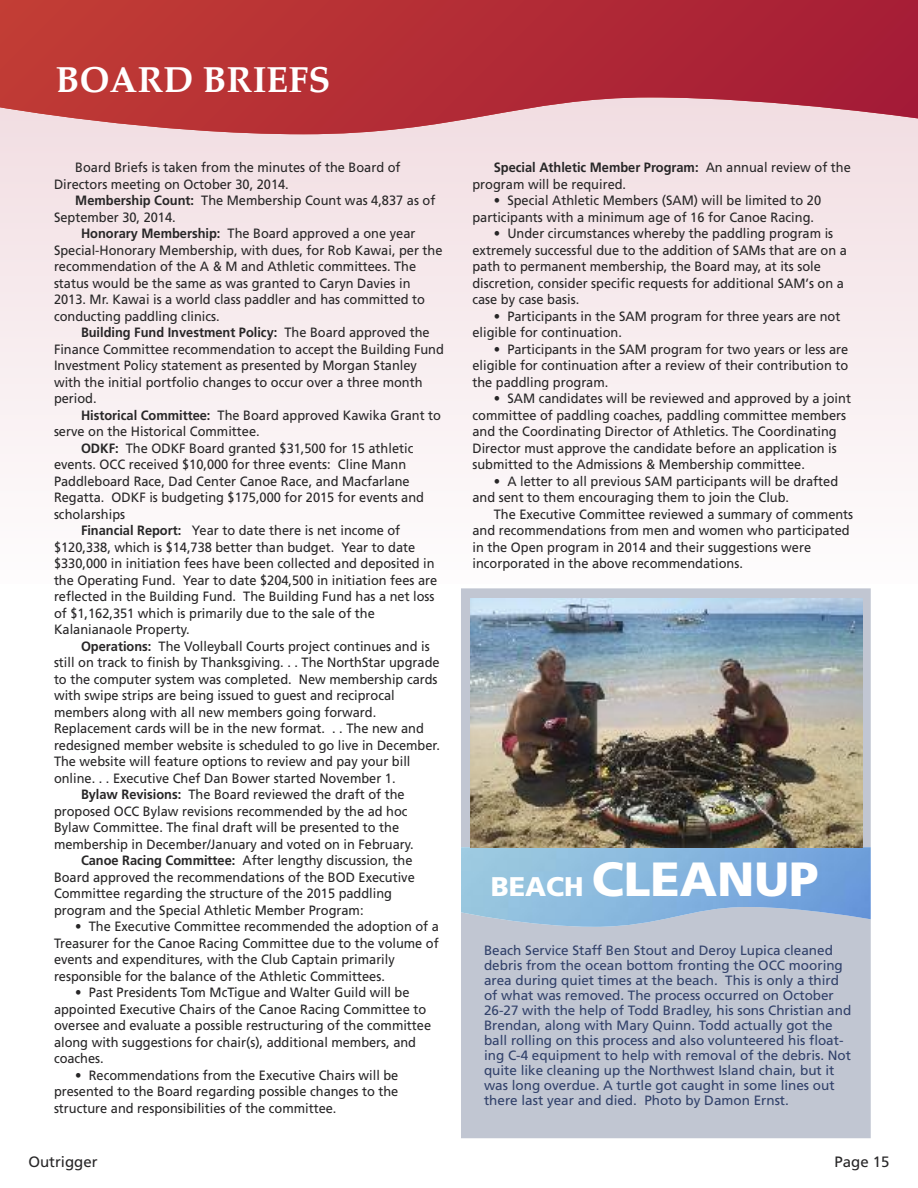
<style>
.page{position:relative;width:918px;height:1188px;background:#fff}
.page>*{position:absolute;margin:0;border:0;box-sizing:border-box;transform-origin:0 0}
.t1{font:900 48px "Frutiger";color:#fff}
.t2{font:700 36px "Palatino";color:#fff}
.t3{font:15px "Frutiger";color:#272627}
.t4{font:13.5px/16.5px "Frutiger";color:#272627;scale:.95 1}
.t5{font:13.5px/15px "Frutiger";color:#31416a}
.s1{font-weight:700}
.s2{font-size:27px}
</style>
<div class="page">
<div style="left:0;top:87px;width:918px;height:496px;background:linear-gradient(to bottom,#f1dce1,#fefcfd)"></div>
<svg style="left:0;top:0;width:918px;height:134px"></svg>
<div style="left:461px;top:588px;width:410px;height:550px;background:#c1c6d2"></div>
<img style="left:461px;top:847px;width:410px;height:80px">
<img style="left:470px;top:598px;width:392px;height:250px">
<h2 class="t2" style="left:55px;top:62px;width:277px">BOARD BRIEFS</h2>
<p class="t4" style="left:54px;top:160px;width:366px;text-indent:21px">Board Briefs is taken from the minutes of the Board of<br>Directors meeting on October 30, 2014.</p>
<p class="t4" style="left:54px;top:193px;width:403px;text-indent:21px"><span class="s1">Membership Count:</span> The Membership Count was 4,837 as of<br>September 30, 2014.</p>
<p class="t4" style="left:54px;top:226px;width:410px;text-indent:27px"><span class="s1">Honorary Membership:</span> The Board approved a one year Special-Honorary Membership, with dues, for Rob Kawai, per the recommendation of the A &amp; M and Athletic committees. The status would be the same as was granted to Caryn Davies in 2013. Mr. Kawai is a world class paddler and has committed to conducting paddling clinics.</p>
<p class="t4" style="left:54px;top:325px;width:412px;text-indent:27px"><span class="s1">Building Fund Investment Policy:</span> The Board approved the Finance Committee recommendation to accept the Building Fund Investment Policy statement as presented by Morgan Stanley with the initial portfolio changes to occur over a three month period.</p>
<p class="t4" style="left:81px;top:408px;width:381px"><span class="s1">Historical Committee:</span> The Board approved Kawika Grant to</p>
<p class="t4" style="left:54px;top:424px;width:218px">serve on the Historical Committee.</p>
<p class="t4" style="left:81px;top:441px;width:351px"><span class="s1">ODKF:</span> The ODKF Board granted $31,500 for 15 athletic</p>
<p class="t4" style="left:54px;top:457px;width:372px">events. OCC received $10,000 for three events: Cline Mann</p>
<p class="t4" style="left:54px;top:474px;width:376px">Paddleboard Race, Dad Center Canoe Race, and Macfarlane</p>
<p class="t4" style="left:54px;top:490px;width:391px">Regatta. ODKF is budgeting $175,000 for 2015 for events and</p>
<p class="t4" style="left:54px;top:507px;width:76px">scholarships</p>
<p class="t4" style="left:81px;top:523px;width:338px"><span class="s1">Financial Report:</span> Year to date there is net income of</p>
<p class="t4" style="left:54px;top:540px;width:382px">$120,338, which is $14,738 better than budget. Year to date</p>
<p class="t4" style="left:54px;top:556px;width:402px">$330,000 in initiation fees have been collected and deposited in</p>
<p class="t4" style="left:54px;top:573px;width:405px">the Operating Fund. Year to date $204,500 in initiation fees are</p>
<p class="t4" style="left:54px;top:589px;width:402px">reflected in the Building Fund. The Building Fund has a net loss</p>
<p class="t4" style="left:54px;top:606px;width:339px">of $1,162,351 which is primarily due to the sale of the</p>
<p class="t4" style="left:54px;top:622px;width:144px">Kalanianaole Property.</p>
<p class="t4" style="left:81px;top:639px;width:369px"><span class="s1">Operations:</span> The Volleyball Courts project continues and is</p>
<p class="t4" style="left:54px;top:655px;width:407px">still on track to finish by Thanksgiving. . . The NorthStar upgrade</p>
<p class="t4" style="left:54px;top:672px;width:405px">to the computer system was completed. New membership cards</p>
<p class="t4" style="left:54px;top:688px;width:360px">with swipe strips are being issued to guest and reciprocal</p>
<p class="t4" style="left:54px;top:705px;width:341px">members along with all new members going forward.</p>
<p class="t4" style="left:54px;top:721px;width:391px">Replacement cards will be in the new format. . . The new and</p>
<p class="t4" style="left:54px;top:738px;width:408px">redesigned member website is scheduled to go live in December.</p>
<p class="t4" style="left:54px;top:754px;width:377px">The website will feature options to review and pay your bill</p>
<p class="t4" style="left:54px;top:771px;width:361px">online. . . Executive Chef Dan Bower started November 1.</p>
<p class="t4" style="left:81px;top:787px;width:342px"><span class="s1">Bylaw Revisions:</span> The Board reviewed the draft of the</p>
<p class="t4" style="left:54px;top:804px;width:374px">proposed OCC Bylaw revisions recommended by the ad hoc</p>
<p class="t4" style="left:54px;top:820px;width:365px">Bylaw Committee. The final draft will be presented to the</p>
<p class="t4" style="left:54px;top:837px;width:380px">membership in December/January and voted on in February.</p>
<p class="t4" style="left:81px;top:853px;width:351px"><span class="s1">Canoe Racing Committee:</span> After lengthy discussion, the</p>
<p class="t4" style="left:54px;top:870px;width:381px">Board approved the recommendations of the BOD Executive</p>
<p class="t4" style="left:54px;top:886px;width:357px">Committee regarding the structure of the 2015 paddling</p>
<p class="t4" style="left:54px;top:903px;width:327px">program and the Special Athletic Member Program:</p>
<p class="t4" style="left:54px;top:919px;width:407px;text-indent:21px">• The Executive Committee recommended the adoption of a Treasurer for the Canoe Racing Committee due to the volume of events and expenditures, with the Club Captain primarily responsible for the balance of the Athletic Committees.</p>
<p class="t4" style="left:54px;top:985px;width:399px;text-indent:21px">• Past Presidents Tom McTigue and Walter Guild will be appointed Executive Chairs of the Canoe Racing Committee to oversee and evaluate a possible restructuring of the committee along with suggestions for chair(s), additional members, and coaches.</p>
<p class="t4" style="left:54px;top:1068px;width:364px;text-align:justify;text-indent:21px">• Recommendations from the Executive Chairs will be presented to the Board regarding possible changes to the structure and responsibilities of the committee.</p>
<p class="t4" style="left:473px;top:160px;width:400px;text-indent:21px"><span class="s1">Special Athletic Member Program:</span> An annual review of the program will be required.</p>
<p class="t4" style="left:473px;top:193px;width:369px;text-indent:21px">• Special Athletic Members (SAM) will be limited to 20 participants with a minimum age of 16 for Canoe Racing.</p>
<p class="t4" style="left:473px;top:226px;width:396px;text-indent:21px">• Under circumstances whereby the paddling program is extremely successful due to the addition of SAMs that are on a path to permanent membership, the Board may, at its sole discretion, consider specific requests for additional SAM’s on a case by case basis.</p>
<p class="t4" style="left:473px;top:309px;width:389px;text-indent:21px">• Participants in the SAM program for three years are not eligible for continuation.</p>
<p class="t4" style="left:473px;top:342px;width:397px;text-align:justify;text-indent:21px">• Participants in the SAM program for two years or less are eligible for continuation after a review of their contribution to the paddling program.</p>
<p class="t4" style="left:473px;top:391px;width:400px;text-indent:21px">• SAM candidates will be reviewed and approved by a joint committee of paddling coaches, paddling committee members and the Coordinating Director of Athletics. The Coordinating Director must approve the candidate before an application is submitted to the Admissions &amp; Membership committee.</p>
<p class="t4" style="left:473px;top:474px;width:387px;text-indent:21px">• A letter to all previous SAM participants will be drafted and sent to them encouraging them to join the Club.</p>
<p class="t4" style="left:473px;top:507px;width:402px;text-indent:21px">The Executive Committee reviewed a summary of comments and recommendations from men and women who participated in the Open program in 2014 and their suggestions were incorporated in the above recommendations.</p>
<h1 class="t1" style="left:491px;top:860px;width:329px"><span class="s2">BEACH</span> CLEANUP</h1>
<p class="t5" style="left:484px;top:944px;width:369px">Beach Service Staff Ben Stout and Deroy Lupica cleaned debris from the ocean bottom fronting the OCC mooring area during quiet times at the beach. This is only a third of what was removed. The process occurred on October 26-27 with the help of Todd Bradley, his sons Christian and Brendan, along with Mary Quinn. Todd actually got the ball rolling on this process and also volunteered his float&shy;ing C-4 equipment to help with removal of the debris. Not quite like cleaning up the Northwest Island chain, but it was long overdue. A turtle got caught in some lines out there last year and died. Photo by Damon Ernst.</p>
<p class="t3" style="left:28px;top:1156px;width:71px">Outrigger</p>
<p class="t3" style="left:835px;top:1156px;width:56px">Page 15</p>
</div>
